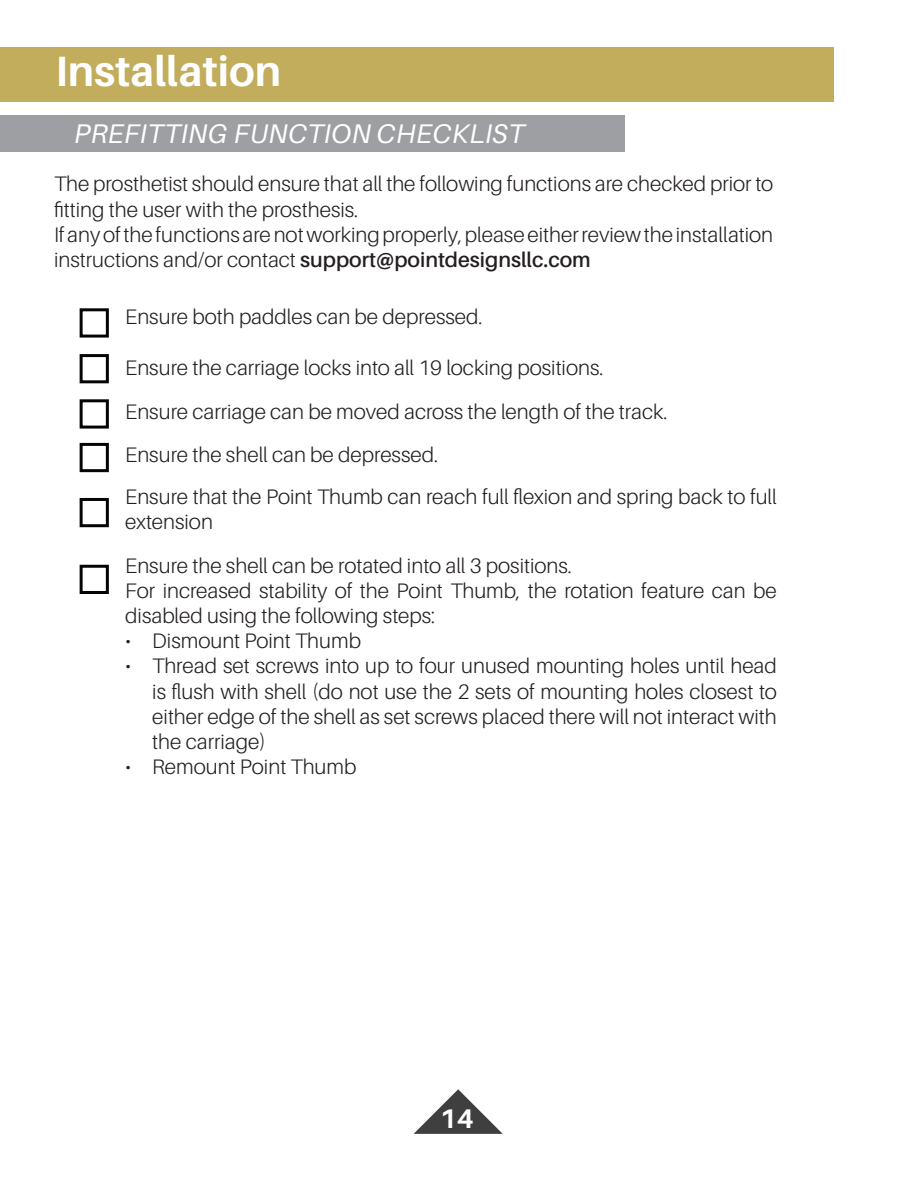
<style>
.page{position:relative;width:918px;height:1188px;background:#fff}
.page>*{position:absolute;margin:0;border:0;box-sizing:border-box;transform-origin:0 0}
.regular_paragraph{font:700 42.45px "Aileron";color:#fff}
.t1{font:italic 27px "Aileron";letter-spacing:.01em;color:#fff}
.Paragraph_Style_1{font:700 27px "Aileron";color:#fff}
.Paragraph_Style_1-2{font:300 21px/25.2px "Aileron";color:#231f20}
.s1{font-weight:600}
</style>
<div class="page">
<div style="left:80px;top:443px;width:29px;height:29px;border:3px solid #040503"></div>
<div style="left:80px;top:565px;width:29px;height:29px;border:3px solid #040503"></div>
<div style="left:80px;top:399px;width:29px;height:30px;border:3px solid #040503"></div>
<div style="left:80px;top:308px;width:29px;height:30px;border:3px solid #040503"></div>
<div style="left:0;top:47px;width:833px;height:54px;background:#c2ad5c"></div>
<svg style="left:414px;top:1089px;width:89px;height:45px"></svg>
<div style="left:80px;top:354px;width:29px;height:29px;border:3px solid #040503"></div>
<div style="left:80px;top:498px;width:29px;height:29px;border:3px solid #040503"></div>
<div style="left:0;top:115px;width:625px;height:37px;background:#9d9fa2"></div>
<p class="regular_paragraph" style="left:56px;top:47px;width:227px">Installation</p>
<p class="t1" style="left:74px;top:119px;width:452px">PREFITTING FUNCTION CHECKLIST</p>
<p class="Paragraph_Style_1-2" style="left:54px;top:172px;width:721px">The prosthetist should ensure that all the following functions are checked prior to fitting the user with the prosthesis.</p>
<p class="Paragraph_Style_1-2" style="left:54px;top:222px;width:721px">If any of the functions are not working properly, please either review the installation instructions and/or contact <span class="s1">support@pointdesignsllc.com</span></p>
<p class="Paragraph_Style_1-2" style="left:125px;top:305px;width:359px">Ensure both paddles can be depressed.</p>
<p class="Paragraph_Style_1-2" style="left:125px;top:355px;width:480px">Ensure the carriage locks into all 19 locking positions.</p>
<p class="Paragraph_Style_1-2" style="left:125px;top:399px;width:544px">Ensure carriage can be moved across the length of the track.</p>
<p class="Paragraph_Style_1-2" style="left:125px;top:443px;width:315px">Ensure the shell can be depressed.</p>
<p class="Paragraph_Style_1-2" style="left:125px;top:484px;width:653px">Ensure that the Point Thumb can reach full flexion and spring back to full extension</p>
<p class="Paragraph_Style_1-2" style="left:125px;top:553px;width:448px">Ensure the shell can be rotated into all 3 positions.</p>
<p class="Paragraph_Style_1-2" style="left:125px;top:578px;width:653px">For increased stability of the Point Thumb, the rotation feature can be disabled using the following steps:</p>
<p class="Paragraph_Style_1-2" style="left:125px;top:628px;width:237px">• Dismount Point Thumb</p>
<p class="Paragraph_Style_1-2" style="left:152px;top:654px;width:626px;text-align:justify;text-indent:-27px">• Thread set screws into up to four unused mounting holes until head is flush with shell (do not use the 2 sets of mounting holes closest to either edge of the shell as set screws placed there will not interact with the carriage)</p>
<p class="Paragraph_Style_1-2" style="left:125px;top:754px;width:233px">• Remount Point Thumb</p>
<p class="Paragraph_Style_1" style="left:440px;top:1103px;width:35px">14</p>
</div>
